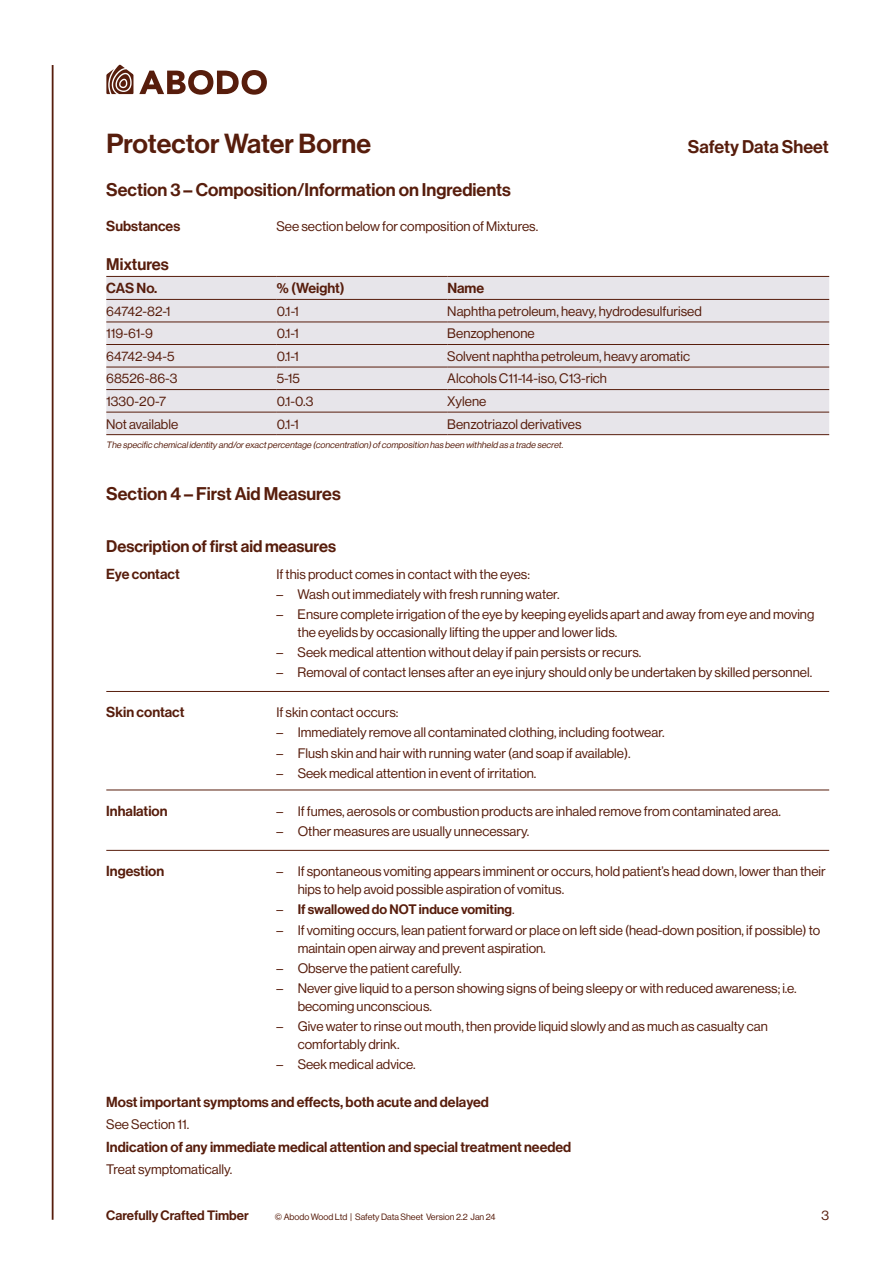
<style>
.page{position:relative;width:893px;height:1263px;background:#fff}
.page>*{position:absolute;margin:0;border:0;box-sizing:border-box;transform-origin:0 0}
.t1{font:27px "N Haas Grotesk DS Pro 65 Md";color:#571d0c}
.t2{font:18px "N Haas Grotesk DS Pro 65 Md";color:#571d0c}
.t3{font:16.5px "N Haas Grotesk DS Pro 65 Md";color:#571d0c}
.t4{font:14.25px "N Haas Grotesk DS Pro 65 Md";color:#571d0c}
.t5{font:13.5px/18px "N Haas Grotesk DS Pro 55 Rg";color:#571d0c}
.t6{font:13.5px "N Haas Grotesk DS Pro 65 Md";color:#571d0c}
.t7{font:13.35px "N Haas Grotesk DS Pro 65 Md";color:#571d0c}
.t8{font:italic 9px "N Haas Grotesk DS Pro 55 Rg";color:#571d0c}
.t9{font:9px "N Haas Grotesk DS Pro 55 Rg";color:#571d0c}
.s1{font-family:"N Haas Grotesk DS Pro 55 Rg"}
</style>
<div class="page">
<hr style="left:52px;top:65px;width:2px;height:1155px;background:#571d0c">
<svg style="left:139px;top:70px;width:128px;height:25px"></svg>
<svg style="left:106px;top:65px;width:27px;height:29px"></svg>
<hr style="left:106px;top:691px;width:723px;height:1px;background:#571d0c">
<hr style="left:106px;top:790px;width:723px;height:1px;background:#571d0c">
<hr style="left:106px;top:850px;width:723px;height:1px;background:#571d0c">
<div style="left:106px;top:277px;width:723px;height:157px;background:#e7e5ea"></div>
<hr style="left:106px;top:276px;width:171px;height:1px;background:#571d0c">
<hr style="left:277px;top:276px;width:170px;height:1px;background:#571d0c">
<hr style="left:447px;top:276px;width:382px;height:1px;background:#571d0c">
<hr style="left:106px;top:299px;width:171px;height:1px;background:#571d0c">
<hr style="left:447px;top:299px;width:382px;height:1px;background:#571d0c">
<hr style="left:277px;top:299px;width:170px;height:1px;background:#571d0c">
<hr style="left:106px;top:322px;width:171px;height:1px;background:#571d0c">
<hr style="left:106px;top:344px;width:171px;height:1px;background:#571d0c">
<hr style="left:106px;top:367px;width:171px;height:1px;background:#571d0c">
<hr style="left:106px;top:389px;width:171px;height:1px;background:#571d0c">
<hr style="left:106px;top:412px;width:171px;height:1px;background:#571d0c">
<hr style="left:106px;top:434px;width:171px;height:1px;background:#571d0c">
<hr style="left:447px;top:322px;width:382px;height:1px;background:#571d0c">
<hr style="left:277px;top:322px;width:170px;height:1px;background:#571d0c">
<hr style="left:447px;top:344px;width:382px;height:1px;background:#571d0c">
<hr style="left:277px;top:344px;width:170px;height:1px;background:#571d0c">
<hr style="left:447px;top:367px;width:382px;height:1px;background:#571d0c">
<hr style="left:277px;top:367px;width:170px;height:1px;background:#571d0c">
<hr style="left:447px;top:389px;width:382px;height:1px;background:#571d0c">
<hr style="left:447px;top:412px;width:382px;height:1px;background:#571d0c">
<hr style="left:447px;top:434px;width:382px;height:1px;background:#571d0c">
<hr style="left:277px;top:389px;width:170px;height:1px;background:#571d0c">
<hr style="left:277px;top:412px;width:170px;height:1px;background:#571d0c">
<hr style="left:277px;top:434px;width:170px;height:1px;background:#571d0c">
<h1 class="t1" style="left:106px;top:128px;width:266px">Protector Water Borne</h1>
<h2 class="t2" style="left:688px;top:136px;width:142px">Safety Data Sheet</h2>
<h2 class="t2" style="left:106px;top:179px;width:406px">Section 3 – Composition/Information on Ingredients</h2>
<p class="t4" style="left:106px;top:218px;width:75px">Substances</p>
<p class="t5" style="left:276px;top:217px;width:263px">See section below for composition of Mixtures.</p>
<p class="t3" style="left:106px;top:255px;width:64px">Mixtures</p>
<p class="t4" style="left:106px;top:280px;width:53px">CAS No.</p>
<p class="t4" style="left:277px;top:280px;width:69px">% (Weight)</p>
<p class="t4" style="left:447px;top:280px;width:38px">Name</p>
<p class="t5" style="left:106px;top:302px;width:66px">64742-82-1</p>
<p class="t5" style="left:277px;top:302px;width:23px">0.1-1</p>
<p class="t5" style="left:447px;top:302px;width:256px">Naphtha petroleum, heavy, hydrodesulfurised</p>
<p class="t5" style="left:106px;top:325px;width:48px">119-61-9</p>
<p class="t5" style="left:277px;top:325px;width:23px">0.1-1</p>
<p class="t5" style="left:447px;top:325px;width:89px">Benzophenone</p>
<p class="t5" style="left:106px;top:347px;width:70px">64742-94-5</p>
<p class="t5" style="left:277px;top:347px;width:23px">0.1-1</p>
<p class="t5" style="left:447px;top:347px;width:244px">Solvent naphtha petroleum, heavy aromatic</p>
<p class="t5" style="left:106px;top:370px;width:73px">68526-86-3</p>
<p class="t5" style="left:277px;top:370px;width:25px">5-15</p>
<p class="t5" style="left:447px;top:370px;width:161px">Alcohols C11-14-iso, C13-rich</p>
<p class="t5" style="left:106px;top:392px;width:61px">1330-20-7</p>
<p class="t5" style="left:277px;top:392px;width:38px">0.1-0.3</p>
<p class="t5" style="left:447px;top:392px;width:41px">Xylene</p>
<p class="t5" style="left:106px;top:415px;width:74px">Not available</p>
<p class="t5" style="left:277px;top:415px;width:23px">0.1-1</p>
<p class="t5" style="left:447px;top:415px;width:136px">Benzotriazol derivatives</p>
<p class="t8" style="left:106px;top:440px;width:460px">The specific chemicalidentity and/orexactpercentage (concentration)ofcomposition has been withheld as a trade secret.</p>
<h2 class="t2" style="left:106px;top:483px;width:236px">Section 4 – First Aid Measures</h2>
<p class="t3" style="left:106px;top:537px;width:231px">Description of first aid measures</p>
<p class="t4" style="left:106px;top:565px;width:75px">Eye contact</p>
<p class="t5" style="left:276px;top:565px;width:255px">If this product comes in contact with the eyes:</p>
<p class="t5" style="left:276px;top:585px;width:285px">– Wash out immediately with fresh running water.</p>
<p class="t5" style="left:298px;top:605px;width:518px;text-indent:-21px">– Ensure complete irrigation of the eye by keeping eyelids apart and away from eye and moving the eyelids by occasionally lifting the upper and lower lids.</p>
<p class="t5" style="left:276px;top:643px;width:366px">– Seek medical attention without delay if pain persists or recurs.</p>
<p class="t5" style="left:276px;top:663px;width:537px">– Removal of contact lenses after an eye injury should only be undertaken by skilled personnel.</p>
<p class="t4" style="left:106px;top:704px;width:80px">Skin contact</p>
<p class="t5" style="left:276px;top:704px;width:123px">If skin contact occurs:</p>
<p class="t5" style="left:276px;top:724px;width:390px">– Immediately remove all contaminated clothing, including footwear.</p>
<p class="t5" style="left:276px;top:744px;width:356px">– Flush skin and hair with running water (and soap if available).</p>
<p class="t5" style="left:276px;top:764px;width:262px">– Seek medical attention in event of irritation.</p>
<p class="t4" style="left:106px;top:803px;width:63px">Inhalation</p>
<p class="t5" style="left:276px;top:802px;width:506px">– If fumes, aerosols or combustion products are inhaled remove from contaminated area.</p>
<p class="t5" style="left:276px;top:822px;width:254px">– Other measures are usually unnecessary.</p>
<p class="t4" style="left:106px;top:863px;width:59px">Ingestion</p>
<p class="t5" style="left:298px;top:863px;width:530px;text-indent:-21px">– If spontaneous vomiting appears imminent or occurs, hold patient’s head down, lower than their hips to help avoid possible aspiration of vomitus.</p>
<p class="t6" style="left:276px;top:902px;width:240px"><span class="s1">–</span> If swallowed do NOT induce vomiting<span class="s1">.</span></p>
<p class="t5" style="left:298px;top:921px;width:524px;text-indent:-21px">– If vomiting occurs, lean patient forward or place on left side (head-down position, if possible) to maintain open airway and prevent aspiration.</p>
<p class="t5" style="left:276px;top:959px;width:187px">– Observe the patient carefully.</p>
<p class="t5" style="left:298px;top:979px;width:500px;text-indent:-21px">– Never give liquid to a person showing signs of being sleepy or with reduced awareness; i.e. becoming unconscious.</p>
<p class="t5" style="left:298px;top:1017px;width:472px;text-indent:-21px">– Give water to rinse out mouth, then provide liquid slowly and as much as casualty can comfortably drink.</p>
<p class="t5" style="left:276px;top:1055px;width:141px">– Seek medical advice.</p>
<p class="t4" style="left:106px;top:1094px;width:384px">Most important symptoms and effects, both acute and delayed</p>
<p class="t5" style="left:106px;top:1116px;width:84px">See Section 11.</p>
<p class="t4" style="left:106px;top:1138px;width:467px">Indication of any immediate medical attention and special treatment needed</p>
<p class="t5" style="left:106px;top:1160px;width:128px">Treat symptomatically.</p>
<p class="t7" style="left:106px;top:1208px;width:144px">Carefully Crafted Timber</p>
<p class="t9" style="left:275px;top:1212px;width:222px">© Abodo Wood Ltd | Safety Data Sheet Version 2.2 Jan 24</p>
<p class="t5" style="left:821px;top:1207px;width:9px">3</p>
</div>
